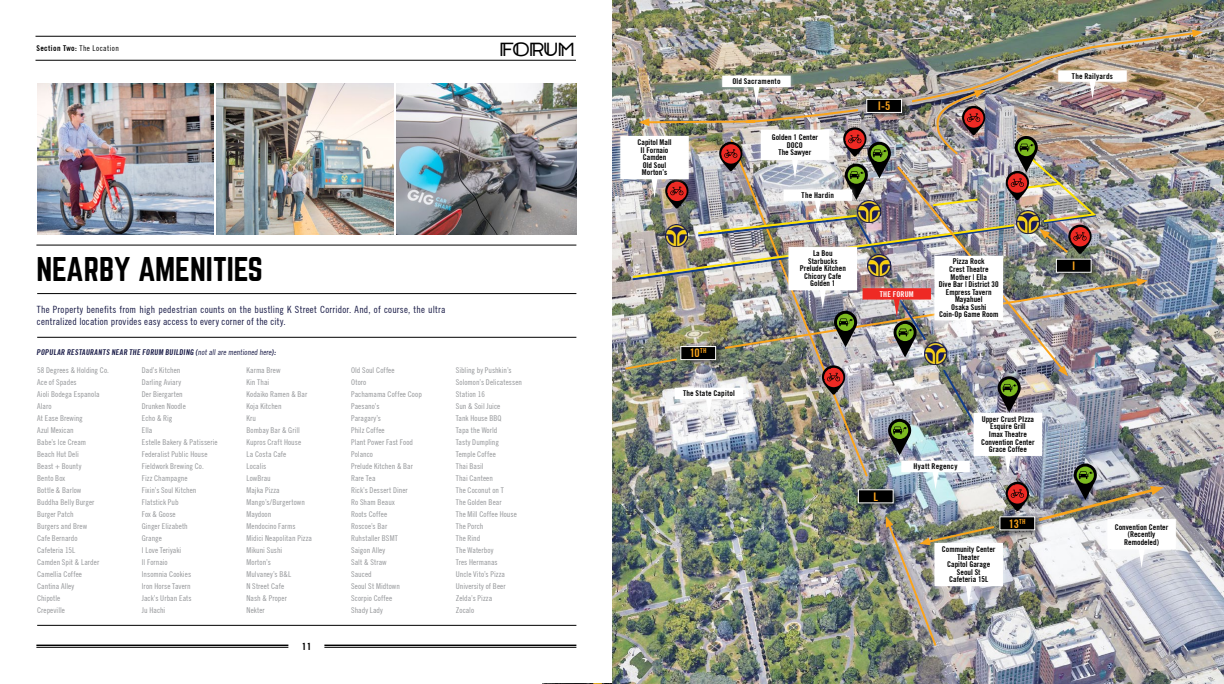
<style>
.page{position:relative;width:1224px;height:684px;background:#fff}
.page>*{position:absolute;margin:0;border:0;box-sizing:border-box;transform-origin:0 0}
.t1{font:30px "Norwester";color:#000}
.t2{font:19px "Intenci Demo";color:#000}
.t3{font:700 condensed 11.8px "Trade Gothic No.20";color:#faa41d}
.t4{font:condensed 10px/12px "Trade Gothic No.18";letter-spacing:.02em;color:#191b47}
.t5{font:9px "Norwester";color:#000}
.t6{font:condensed 8px/12px "Trade Gothic No.18";letter-spacing:.005em;color:#939598}
.t7{font:700 condensed 8px/7.6px "Trade Gothic No.20";color:#000;text-align:center}
.t8{font:700 condensed 8px "Trade Gothic No.20";color:#191b47}
.t9{font:700 condensed 8px "Trade Gothic No.20";letter-spacing:.025em;color:#000}
.t10{font:700 condensed 8px "Trade Gothic No.20";letter-spacing:.05em;color:#000}
.t11{font:700 condensed 8px "Trade Gothic No.20";letter-spacing:.02em;color:#000}
.t12{font:700 condensed 8px "Trade Gothic No.20";letter-spacing:.025em;color:#fff}
.s1{font-family:"Trade Gothic No.18";font-weight:400}
</style>
<div class="page">
<img style="left:37px;top:84px;width:176px;height:151px">
<hr style="left:37px;top:293px;width:539px;height:1px;background:#000">
<hr style="left:37px;top:337px;width:539px;height:1px;background:#000">
<hr style="left:37px;top:625px;width:539px;height:1px;background:#000">
<hr style="left:36px;top:245px;width:540px;height:1px;background:#000">
<hr style="left:36px;top:645px;width:252px;height:1px;background:#000">
<hr style="left:36px;top:647px;width:252px;height:1px;background:#000">
<hr style="left:324px;top:645px;width:252px;height:1px;background:#000">
<hr style="left:324px;top:647px;width:252px;height:1px;background:#000">
<img style="left:216px;top:84px;width:177px;height:151px">
<img style="left:542px;top:683px;width:70px;height:1px">
<img style="left:612px;top:0;width:612px;height:684px">
<img style="left:644px;top:31px;width:555px;height:93px">
<svg style="left:1192px;top:30px;width:11px;height:7px"></svg>
<div style="left:616px;top:131px;width:78px;height:70px;background:#fff;opacity:.5"></div>
<div style="left:1054px;top:66px;width:78px;height:37px;background:#fff;opacity:.5"></div>
<img style="left:396px;top:84px;width:180px;height:151px">
<div style="left:1103px;top:514px;width:78px;height:57px;background:#fff;opacity:.5"></div>
<hr style="left:36px;top:60px;width:540px;height:1px;background:#000">
<hr style="left:36px;top:36px;width:540px;height:1px;background:#000">
<img style="left:620px;top:70px;width:556px;height:578px">
<p class="t10" style="left:36px;top:43px;width:84px">Section Two: <span class="s1">The Location</span></p>
<h2 class="t2" style="left:500px;top:41px;width:76px">FORUM</h2>
<h1 class="t1" style="left:36px;top:255px;width:228px">NEARBY AMENITIES</h1>
<p class="t4" style="left:37px;top:303px;width:410px">The Property benefits from high pedestrian counts on the bustling K Street Corridor. And, of course, the ultra centralized location provides easy access to every corner of the city.</p>
<p class="t8" style="left:37px;top:348px;width:242px">POPULAR RESTAURANTS NEAR THE FORUM BUILDING (<span class="s1">not all are mentioned here</span>):</p>
<p class="t6" style="left:37px;top:365px;width:73px">58 Degrees &amp; Holding Co.<br>Ace of Spades<br>Aioli Bodega Espanola<br>Alaro<br>At Ease Brewing<br>Azul Mexican<br>Babe’s Ice Cream<br>Beach Hut Deli<br>Beast + Bounty<br>Bento Box<br>Bottle &amp; Barlow<br>Buddha Belly Burger<br>Burger Patch<br>Burgers and Brew<br>Cafe Bernardo<br>Cafeteria 15L<br>Camden Spit &amp; Larder<br>Camellia Coffee<br>Cantina Alley<br>Chipotle<br>Crepeville</p>
<p class="t6" style="left:142px;top:365px;width:77px">Dad’s Kitchen<br>Darling Aviary<br>Der Biergarten<br>Drunken Noodle<br>Echo &amp; Rig<br>Ella<br>Estelle Bakery &amp; Patisserie<br>Federalist Public House<br>Fieldwork Brewing Co.<br>Fizz Champagne<br>Fixin’s Soul Kitchen<br>Flatstick Pub<br>Fox &amp; Goose<br>Ginger Elizabeth<br>Grange<br>I Love Teriyaki<br>Il Fornaio<br>Insomnia Cookies<br>Iron Horse Tavern<br>Jack’s Urban Eats<br>Ju Hachi</p>
<p class="t6" style="left:247px;top:365px;width:67px">Karma Brew<br>Kin Thai<br>Kodaiko Ramen &amp; Bar<br>Koja Kitchen<br>Kru<br>Bombay Bar &amp; Grill<br>Kupros Craft House<br>La Costa Cafe<br>Localis<br>LowBrau<br>Majka Pizza<br>Mango’s/Burgertown<br>Maydoon<br>Mendocino Farms<br>Midici Neapolitan Pizza<br>Mikuni Sushi<br>Morton’s<br>Mulvaney’s B&amp;L<br>N Street Cafe<br>Nash &amp; Proper<br>Nekter</p>
<p class="t6" style="left:351px;top:365px;width:72px">Old Soul Coffee<br>Otoro<br>Pachamama Coffee Coop<br>Paesano’s<br>Paragary’s<br>Philz Coffee<br>Plant Power Fast Food<br>Polanco<br>Prelude Kitchen &amp; Bar<br>Rare Tea<br>Rick’s Dessert Diner<br>Ro Sham Beaux<br>Roots Coffee<br>Roscoe’s Bar<br>Ruhstaller BSMT<br>Saigon Alley<br>Salt &amp; Straw<br>Sauced<br>Seoul St Midtown<br>Scorpio Coffee<br>Shady Lady</p>
<p class="t6" style="left:456px;top:365px;width:68px">Sibling by Pushkin’s<br>Solomon’s Delicatessen<br>Station 16<br>Sun &amp; Soil Juice<br>Tank House BBQ<br>Tapa the World<br>Tasty Dumpling<br>Temple Coffee<br>Thai Basil<br>Thai Canteen<br>The Coconut on T<br>The Golden Bear<br>The Mill Coffee House<br>The Porch<br>The Rind<br>The Waterboy<br>Tres Hermanas<br>Uncle Vito’s Pizza<br>University of Beer<br>Zelda’s Pizza<br>Zocalo</p>
<p class="t5" style="left:303px;top:642px;width:9px">11</p>
<p class="t7" style="left:637px;top:138px;width:36px">Capitol Mall<br>Il Fornaio<br>Camden<br>Old Soul<br>Morton’s</p>
<p class="t11" style="left:732px;top:76px;width:50px">Old Sacramento</p>
<p class="t7" style="left:772px;top:134px;width:48px">Golden 1 Center<br>DOCO<br>The Sawyer</p>
<p class="t11" style="left:802px;top:190px;width:34px">The Hardin</p>
<p class="t7" style="left:800px;top:249px;width:48px">La Bou<br>Starbucks<br>Prelude Kitchen<br>Chicory Cafe<br>Golden 1</p>
<h3 class="t3" style="left:690px;top:346px;width:18px">10<sup>TH</sup></h3>
<p class="t9" style="left:683px;top:389px;width:53px">The State Capitol</p>
<h3 class="t3" style="left:878px;top:99px;width:14px">I-5</h3>
<p class="t12" style="left:880px;top:289px;width:36px">THE FORUM</p>
<p class="t7" style="left:939px;top:258px;width:61px">Pizza Rock<br>Crest Theatre<br>Mother | Ella<br>Dive Bar | District 30<br>Empress Tavern<br>Mayahuel<br>Osaka Sushi<br>Coin-Op Game Room</p>
<p class="t7" style="left:981px;top:415px;width:55px">Upper Crust PIzza<br>Esquire Grill<br>Imax Theatre<br>Convention Center<br>Grace Coffee</p>
<h3 class="t3" style="left:873px;top:489px;width:6px">L</h3>
<p class="t9" style="left:914px;top:462px;width:45px">Hyatt Regency</p>
<p class="t7" style="left:942px;top:545px;width:55px">Community Center<br>Theater<br>Capitol Garage<br>Seoul St<br>Cafeteria 15L</p>
<h3 class="t3" style="left:1009px;top:516px;width:18px">13<sup>TH</sup></h3>
<p class="t9" style="left:1072px;top:71px;width:43px">The Railyards</p>
<h3 class="t3" style="left:1072px;top:259px;width:5px">I</h3>
<p class="t7" style="left:1115px;top:523px;width:55px">Convention Center (Recently<br>Remodeled)</p>
</div>
